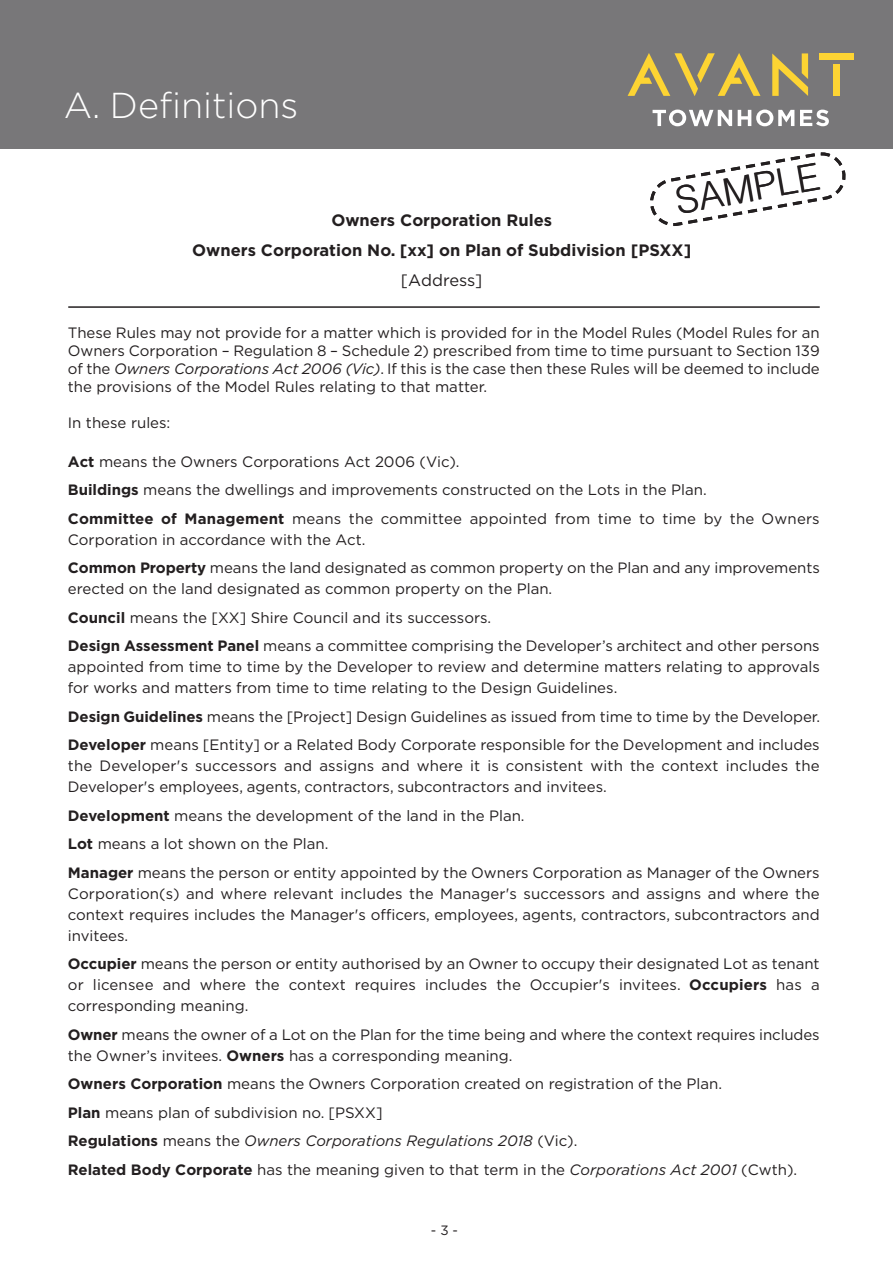
<style>
.page{position:relative;width:893px;height:1263px;background:#fff}
.page>*{position:absolute;margin:0;border:0;box-sizing:border-box;transform-origin:0 0}
.t1{font:300 37.5px "Helvetica";color:#231f20}
.t2{font:300 36px "Gotham";color:#fff}
.t3{font:700 16.5px/30px "Gotham";color:#231f20;text-align:center}
.t4{font:16.5px "Gotham";color:#231f20}
.t5{font:15px/28.5px "Gotham";color:#231f20}
.t6{font:13.5px "Gotham";color:#231f20}
.s1{font-style:italic}
.s2{font-weight:700}
</style>
<div class="page">
<hr style="left:68px;top:306px;width:752px;height:2px;background:#231f20">
<div style="left:0;top:0;width:893px;height:149px;background:#787779"></div>
<svg style="left:772px;top:53px;width:36px;height:43px"></svg>
<div style="left:820px;top:53px;width:34px;height:6px;background:#fdd433"></div>
<div style="left:834px;top:65px;width:6px;height:31px;background:#fdd433"></div>
<svg style="left:628px;top:53px;width:132px;height:43px"></svg>
<svg style="left:653px;top:110px;width:79px;height:16px"></svg>
<svg style="left:738px;top:110px;width:56px;height:16px"></svg>
<svg style="left:800px;top:110px;width:29px;height:16px"></svg>
<svg style="left:650px;top:152px;width:196px;height:74px"></svg>
<h2 class="t2" style="left:64px;top:93px;width:236px">A. Definitions</h2>
<h1 class="t1" style="left:673px;top:187px;width:147px;rotate:-10deg">SAMPLE</h1>
<p class="t3" style="left:192px;top:206px;width:501px">Owners Corporation Rules<br>Owners Corporation No. [xx] on Plan of Subdivision [PSXX]</p>
<p class="t4" style="left:401px;top:274px;width:83px">[Address]</p>
<p class="t5" style="left:68px;top:324px;width:753px;line-height:18px;text-align:justify">These Rules may not provide for a matter which is provided for in the Model Rules (Model Rules for an Owners Corporation – Regulation 8 – Schedule 2) prescribed from time to time pursuant to Section 139 of the <span class="s1">Owners Corporations Act 2006 (Vic)</span>. If this is the case then these Rules will be deemed to include the provisions of the Model Rules relating to that matter.</p>
<p class="t5" style="left:68px;top:409px;width:104px">In these rules:</p>
<p class="t5" style="left:68px;top:448px;width:753px"><span class="s2">Act</span> means the Owners Corporations Act 2006 (Vic).<br><span class="s2">Buildings</span> means the dwellings and improvements constructed on the Lots in the Plan.<br><span class="s2">Committee of Management</span> means the committee appointed from time to time by the Owners</p>
<p class="t5" style="left:68px;top:526px;width:753px">Corporation in accordance with the Act.<br><span class="s2">Common Property</span> means the land designated as common property on the Plan and any improvements</p>
<p class="t5" style="left:68px;top:576px;width:753px">erected on the land designated as common property on the Plan.<br><span class="s2">Council</span> means the [XX] Shire Council and its successors.<br><span class="s2">Design Assessment Panel</span> means a committee comprising the Developer’s architect and other persons</p>
<p class="t5" style="left:68px;top:657px;width:753px;line-height:21px">appointed from time to time by the Developer to review and determine matters relating to approvals for works and matters from time to time relating to the Design Guidelines.</p>
<p class="t5" style="left:68px;top:703px;width:754px"><span class="s2">Design Guidelines</span> means the [Project] Design Guidelines as issued from time to time by the Developer.<br><span class="s2">Developer</span> means [Entity] or a Related Body Corporate responsible for the Development and includes</p>
<p class="t5" style="left:68px;top:756px;width:753px;line-height:21px">the Developer's successors and assigns and where it is consistent with the context includes the<br>Developer's employees, agents, contractors, subcontractors and invitees.</p>
<p class="t5" style="left:68px;top:802px;width:753px"><span class="s2">Development</span> means the development of the land in the Plan.<br><span class="s2">Lot</span> means a lot shown on the Plan.<br><span class="s2">Manager</span> means the person or entity appointed by the Owners Corporation as Manager of the Owners</p>
<p class="t5" style="left:68px;top:884px;width:753px;line-height:21px;text-align:justify">Corporation(s) and where relevant includes the Manager's successors and assigns and where the context requires includes the Manager's officers, employees, agents, contractors, subcontractors and invitees.</p>
<p class="t5" style="left:68px;top:954px;width:753px;line-height:21px;text-align:justify"><span class="s2">Occupier</span> means the person or entity authorised by an Owner to occupy their designated Lot as tenant or licensee and where the context requires includes the Occupier's invitees. <span class="s2">Occupiers</span> has a corresponding meaning.</p>
<p class="t5" style="left:68px;top:1025px;width:753px;line-height:21px"><span class="s2">Owner</span> means the owner of a Lot on the Plan for the time being and where the context requires includes the Owner’s invitees. <span class="s2">Owners</span> has a corresponding meaning.</p>
<p class="t5" style="left:68px;top:1071px;width:731px"><span class="s2">Owners Corporation</span> means the Owners Corporation created on registration of the Plan.<br><span class="s2">Plan</span> means plan of subdivision no. [PSXX]<br><span class="s2">Regulations</span> means the <span class="s1">Owners Corporations Regulations 2018</span> (Vic).<br><span class="s2">Related Body Corporate</span> has the meaning given to that term in the <span class="s1">Corporations Act 2001</span> (Cwth).</p>
<p class="t6" style="left:431px;top:1225px;width:29px">- 3 -</p>
</div>
